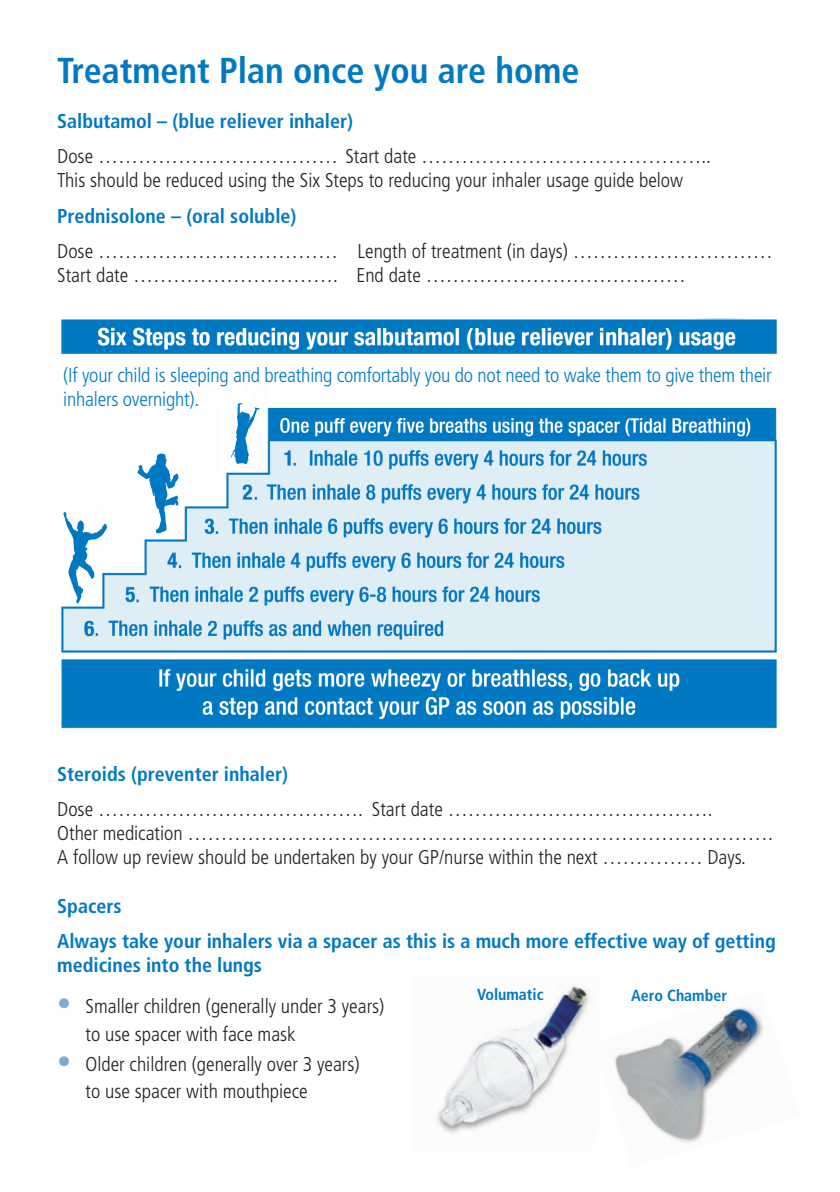
<style>
.page{position:relative;width:840px;height:1192px;background:#fff}
.page>*{position:absolute;margin:0;border:0;box-sizing:border-box;transform-origin:0 0}
.t1{font:700 condensed 36px "Frutiger";color:#0079c2}
.t2{font:300 condensed 20px/24px "Frutiger";color:#231f20}
.t3{font:700 condensed 20px/35.4px "Frutiger";color:#0079c2}
.t4{font:300 condensed 20px/24px "Frutiger";letter-spacing:-.01em;color:#0079c2}
.t5{font:700 condensed 16px "Frutiger";color:#0079c2}
.s1{font-size:28px;color:#7aabdb}
</style>
<div class="page">
<img style="left:613px;top:1007px;width:151px;height:136px">
<img style="left:436px;top:984px;width:155px;height:150px">
<img style="left:61px;top:318px;width:716px;height:411px">
<svg style="left:63px;top:512px;width:44px;height:91px"></svg>
<svg style="left:137px;top:453px;width:41px;height:80px"></svg>
<svg style="left:230px;top:395px;width:30px;height:71px"></svg>
<hr style="left:229px;top:393px;width:1px;height:73px;background:#fff">
<hr style="left:229px;top:396px;width:4px;height:36px;background:#fff">
<h1 class="t1" style="left:57px;top:56px;width:523px">Treatment Plan once you are home</h1>
<p class="t3" style="left:57px;top:105px;width:297px">Salbutamol – (blue reliever inhaler)</p>
<p class="t2" style="left:57px;top:146px;width:655px">Dose ……………………………… Start date ……………………………………..<br>This should be reduced using the Six Steps to reducing your inhaler usage guide below</p>
<p class="t3" style="left:57px;top:200px;width:241px">Prednisolone – (oral soluble)</p>
<p class="t2" style="left:57px;top:241px;width:717px">Dose ……………………………… Length of treatment (in days) …………………………<br>Start date …………………………. End date …………………………………</p>
<p class="t4" style="left:63px;top:365px;width:709px">(If your child is sleeping and breathing comfortably you do not need to wake them to give them their inhalers overnight).</p>
<p class="t3" style="left:57px;top:757px;width:232px">Steroids (preventer inhaler)</p>
<p class="t2" style="left:57px;top:798px;width:716px">Dose …………………………………. Start date ………………………………….<br>Other medication …………………………………………………………………………….<br>A follow up review should be undertaken by your GP/nurse within the next …………… Days.</p>
<p class="t3" style="left:57px;top:889px;width:720px">Spacers<br>Always take your inhalers via a spacer as this is a much more effective way of getting</p>
<p class="t3" style="left:57px;top:949px;width:206px">medicines into the lungs</p>
<p class="t2" style="left:86px;top:994px;width:300px;line-height:27.6px;text-indent:-28px"><span class="s1">•</span> Smaller children (generally under 3 years) to use spacer with face mask</p>
<p class="t2" style="left:86px;top:1051px;width:275px;line-height:27.6px;text-indent:-28px"><span class="s1">•</span> Older children (generally over 3 years) to use spacer with mouthpiece</p>
<p class="t5" style="left:477px;top:988px;width:68px">Volumatic</p>
<p class="t5" style="left:631px;top:989px;width:97px">Aero Chamber</p>
</div>
